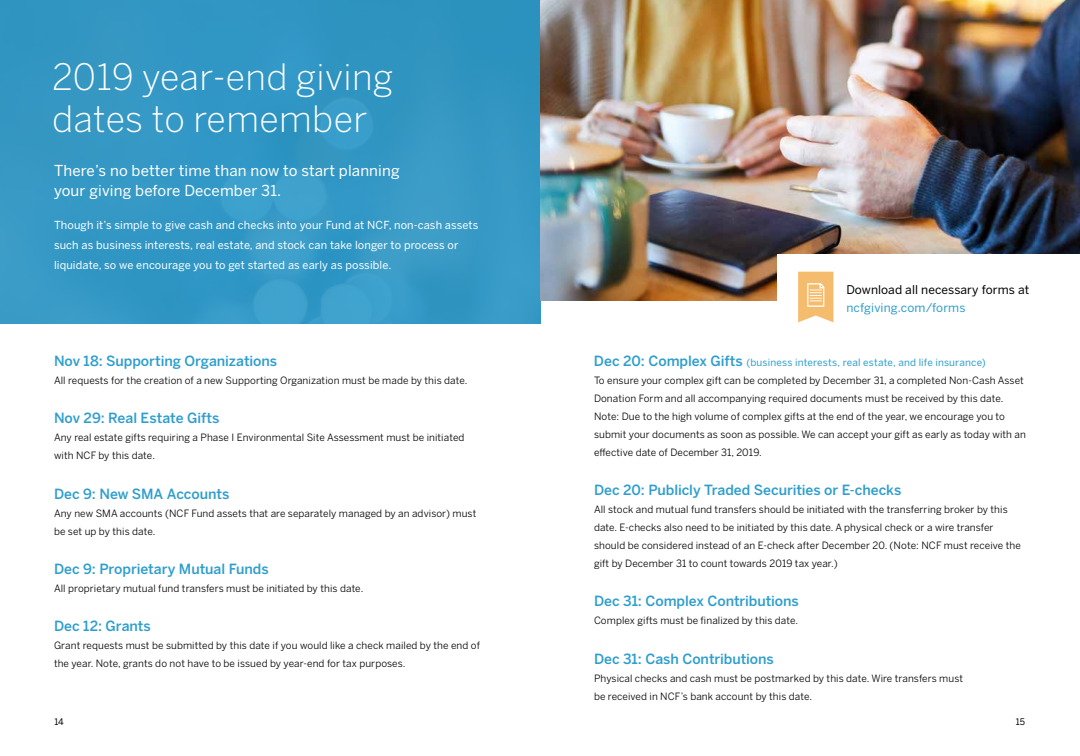
<style>
.page{position:relative;width:1080px;height:756px;background:#fff}
.page>*{position:absolute;margin:0;border:0;box-sizing:border-box;transform-origin:0 0}
.t1{font:300 36px/42px "Benton Sans";letter-spacing:.01em;color:#fff}
.t2{font:15px/20px "Benton Sans";letter-spacing:.01em;color:#fff}
.t3{font:500 14px "Benton Sans";letter-spacing:-.005em;color:#2f9ecd}
.t4{font:12px "Benton Sans";letter-spacing:.01em;color:#000}
.t5{font:12px "Benton Sans";letter-spacing:.01em;color:#2f9ecd}
.t6{font:11px/20px "Benton Sans";letter-spacing:.01em;color:#fff}
.t7{font:10px/18px "Benton Sans";letter-spacing:.01em;color:#000}
.t8{font:9px "Benton Sans";color:#000}
.s1{font-weight:500;font-size:14px;color:#2f9ecd}
.s2{color:#2f9ecd}
</style>
<div class="page">
<div style="left:0;top:0;width:541px;height:324px;background:#3397c4"></div>
<img style="left:540px;top:0;width:540px;height:300px">
<div style="left:778px;top:255px;width:302px;height:88px;background:#fff"></div>
<svg style="left:798px;top:272px;width:35px;height:50px;background:#f7c683"></svg>
<h1 class="t1" style="left:52px;top:56px;width:343px">2019 year-end giving dates to remember</h1>
<h2 class="t2" style="left:54px;top:160px;width:347px">There’s no better time than now to start planning your giving before December 31.</h2>
<p class="t6" style="left:54px;top:215px;width:426px">Though it’s simple to give cash and checks into your Fund at NCF, non-cash assets such as business interests, real estate, and stock can take longer to process or liquidate, so we encourage you to get started as early as possible.</p>
<h3 class="t3" style="left:54px;top:352px;width:225px">Nov 18: Supporting Organizations</h3>
<p class="t7" style="left:54px;top:371px;width:415px">All requests for the creation of a new Supporting Organization must be made by this date.</p>
<h3 class="t3" style="left:54px;top:410px;width:167px">Nov 29: Real Estate Gifts</h3>
<p class="t7" style="left:54px;top:429px;width:412px">Any real estate gifts requiring a Phase I Environmental Site Assessment must be initiated with NCF by this date.</p>
<h3 class="t3" style="left:54px;top:485px;width:177px">Dec 9: New SMA Accounts</h3>
<p class="t7" style="left:54px;top:504px;width:424px">Any new SMA accounts (NCF Fund assets that are separately managed by an advisor) must be set up by this date.</p>
<h3 class="t3" style="left:54px;top:560px;width:216px">Dec 9: Proprietary Mutual Funds</h3>
<p class="t7" style="left:54px;top:579px;width:311px">All proprietary mutual fund transfers must be initiated by this date.</p>
<h3 class="t3" style="left:54px;top:618px;width:98px">Dec 12: Grants</h3>
<p class="t7" style="left:54px;top:637px;width:428px">Grant requests must be submitted by this date if you would like a check mailed by the end of the year. Note, grants do not have to be issued by year-end for tax purposes.</p>
<p class="t4" style="left:846px;top:283px;width:184px">Download all necessary forms at</p>
<p class="t5" style="left:846px;top:301px;width:121px">ncfgiving.com/forms</p>
<p class="t7" style="left:594px;top:353px;width:433px"><span class="s1">Dec 20: Complex Gifts</span> <span class="s2">(business interests, real estate, and life insurance)<br></span>To ensure your complex gift can be completed by December 31, a completed Non-Cash Asset Donation Form and all accompanying required documents must be received by this date.<br>Note: Due to the high volume of complex gifts at the end of the year, we encourage you to submit your documents as soon as possible. We can accept your gift as early as today with an effective date of December 31, 2019.</p>
<h3 class="t3" style="left:594px;top:481px;width:309px">Dec 20: Publicly Traded Securities or E-checks</h3>
<p class="t7" style="left:594px;top:500px;width:428px">All stock and mutual fund transfers should be initiated with the transferring broker by this date. E-checks also need to be initiated by this date. A physical check or a wire transfer should be considered instead of an E-check after December 20. (Note: NCF must receive the gift by December 31 to count towards 2019 tax year.)</p>
<h3 class="t3" style="left:594px;top:593px;width:206px">Dec 31: Complex Contributions</h3>
<p class="t7" style="left:594px;top:612px;width:206px">Complex gifts must be finalized by this date.</p>
<h3 class="t3" style="left:594px;top:650px;width:181px">Dec 31: Cash Contributions</h3>
<p class="t7" style="left:594px;top:669px;width:371px">Physical checks and cash must be postmarked by this date. Wire transfers must be received in NCF’s bank account by this date.</p>
<p class="t8" style="left:55px;top:716px;width:11px">14</p>
<p class="t8" style="left:1016px;top:716px;width:11px">15</p>
</div>
